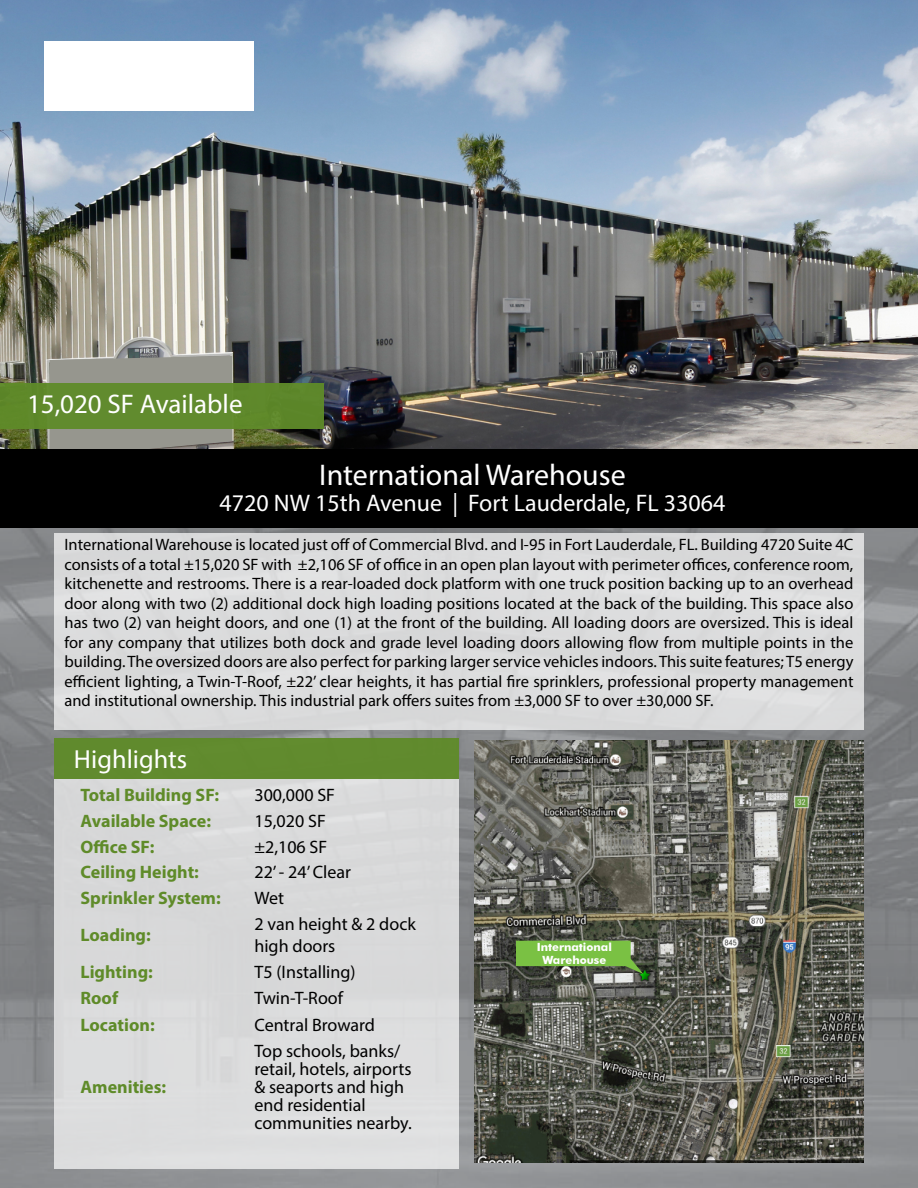
<style>
.page{position:relative;width:918px;height:1188px;background:#fff}
.page>*{position:absolute;margin:0;border:0;box-sizing:border-box;transform-origin:0 0}
.t1{font:30px "Myriad Pro";color:#fff}
.t2{font:27px "Myriad Pro";color:#fff}
.t3{font:26.25px "Myriad Pro";color:#fff}
.t4{font:24px "Myriad Pro";color:#fff}
.t5{font:18px/18px "Myriad Pro";color:#000}
.t6{font:700 18px "Myriad Pro";color:#5f8b29}
.t7{font:16.5px/19.5px "Myriad Pro";color:#000;text-align:justify}
.t8{font:700 11.25px/12.8px "Futura BT";color:#fff;text-align:center}
</style>
<div class="page">
<img style="left:0;top:527px;width:918px;height:661px">
<div style="left:54px;top:738px;width:405px;height:41px;background:#5f8b29"></div>
<div style="left:54px;top:779px;width:405px;height:390px;background:#d9dadb"></div>
<img style="left:474px;top:741px;width:390px;height:421px">
<div style="left:54px;top:533px;width:810px;height:197px;background:#dbdcdc"></div>
<img style="left:0;top:0;width:918px;height:449px">
<img style="left:44px;top:42px;width:209px;height:68px">
<svg style="left:50px;top:356px;width:182px;height:93px;background:#95958d"></svg>
<div style="left:0;top:383px;width:324px;height:46px;background:#5f8b29"></div>
<svg style="left:516px;top:941px;width:127px;height:33px;background:#6ea145"></svg>
<div style="left:0;top:449px;width:918px;height:78px;background:#000"></div>
<h2 class="t2" style="left:27px;top:388px;width:217px">15,020 SF Available</h2>
<h1 class="t1" style="left:319px;top:457px;width:308px">International Warehouse</h1>
<h3 class="t4" style="left:220px;top:488px;width:507px">4720 NW 15th Avenue | Fort Lauderdale, FL 33064</h3>
<p class="t7" style="left:65px;top:535px;width:791px">International Warehouse is located just off of Commercial Blvd. and I-95 in Fort Lauderdale, FL. Building 4720 Suite 4C consists of a total ±15,020 SF with ±2,106 SF of office in an open plan layout with perimeter offices, conference room, kitchenette and restrooms. There is a rear-loaded dock platform with one truck position backing up to an overhead door along with two (2) additional dock high loading positions located at the back of the building. This space also has two (2) van height doors, and one (1) at the front of the building. All loading doors are oversized. This is ideal for any company that utilizes both dock and grade level loading doors allowing flow from multiple points in the building. The oversized doors are also perfect for parking larger service vehicles indoors. This suite features; T5 energy efficient lighting, a Twin-T-Roof, ±22’ clear heights, it has partial fire sprinklers, professional property management and institutional ownership. This industrial park offers suites from ±3,000 SF to over ±30,000 SF.</p>
<h3 class="t3" style="left:74px;top:743px;width:115px">Highlights</h3>
<p class="t6" style="left:81px;top:783px;width:140px">Total Building SF:</p>
<p class="t5" style="left:254px;top:785px;width:82px">300,000 SF</p>
<p class="t6" style="left:81px;top:809px;width:132px">Available Space:</p>
<p class="t5" style="left:254px;top:811px;width:73px">15,020 SF</p>
<p class="t6" style="left:81px;top:835px;width:75px">Office SF:</p>
<p class="t5" style="left:254px;top:837px;width:74px">±2,106 SF</p>
<p class="t6" style="left:81px;top:860px;width:120px">Ceiling Height:</p>
<p class="t5" style="left:254px;top:863px;width:98px">22’ - 24’ Clear</p>
<p class="t6" style="left:81px;top:886px;width:142px">Sprinkler System:</p>
<p class="t5" style="left:254px;top:889px;width:31px">Wet</p>
<p class="t6" style="left:81px;top:923px;width:72px">Loading:</p>
<p class="t5" style="left:254px;top:913px;width:163px;line-height:21.6px">2 van height &amp; 2 dock high doors</p>
<p class="t6" style="left:81px;top:960px;width:74px">Lighting:</p>
<p class="t5" style="left:254px;top:962px;width:103px">T5 (Installing)</p>
<p class="t6" style="left:81px;top:986px;width:39px">Roof</p>
<p class="t5" style="left:254px;top:989px;width:90px">Twin-T-Roof</p>
<p class="t6" style="left:81px;top:1013px;width:76px">Location:</p>
<p class="t5" style="left:254px;top:1015px;width:122px">Central Broward</p>
<p class="t6" style="left:81px;top:1075px;width:87px">Amenities:</p>
<p class="t5" style="left:254px;top:1041px;width:159px">Top schools, banks/ retail, hotels, airports &amp; seaports and high end residential communities nearby.</p>
<p class="t8" style="left:537px;top:941px;width:77px">International<br>Warehouse</p>
</div>
